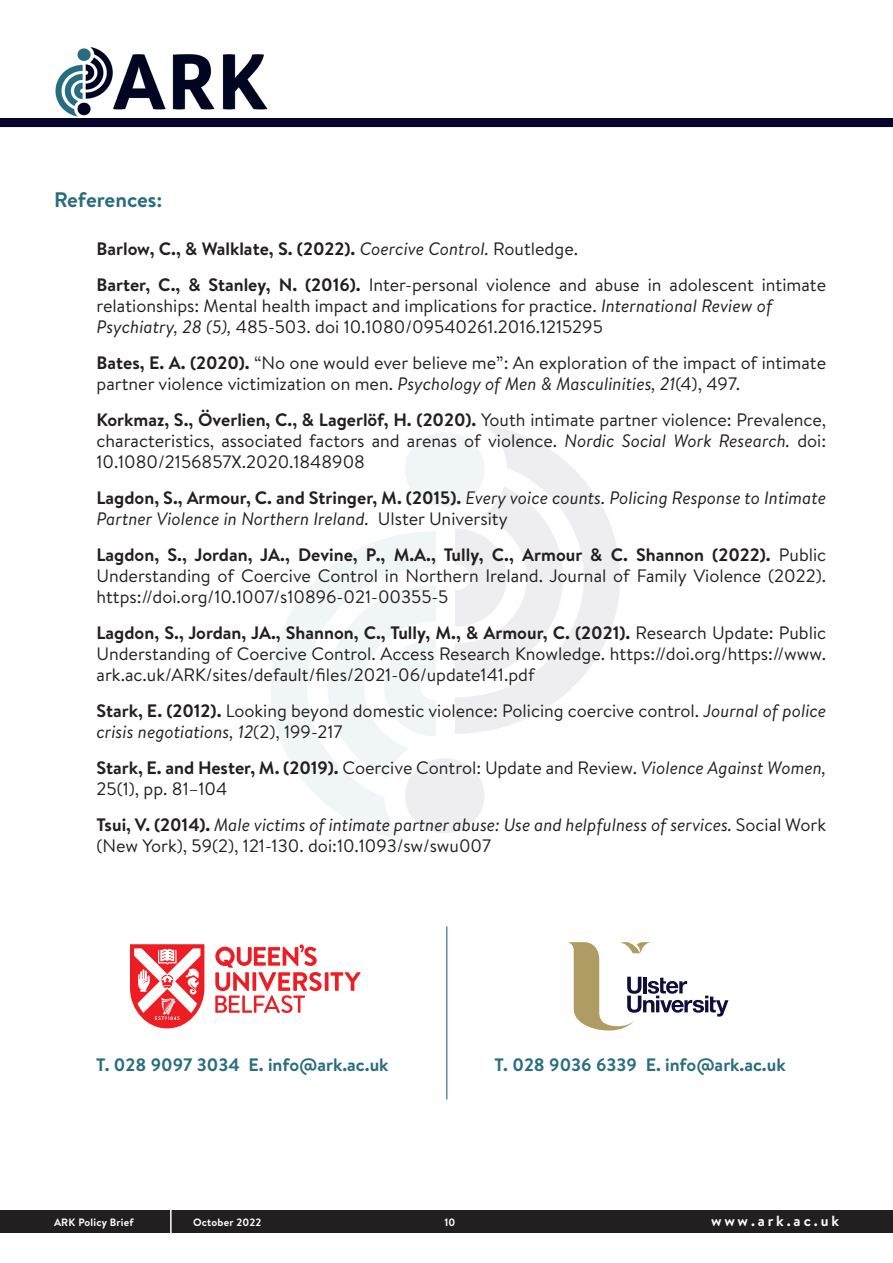
<style>
.page{position:relative;width:893px;height:1263px;background:#fff}
.page>*{position:absolute;margin:0;border:0;box-sizing:border-box;transform-origin:0 0}
.t1{font:700 21px "Brandon Text";color:#296d7f}
.t2{font:18px/21px "Brandon Text";color:#231f20}
.t3{font:italic 18px/21px "Brandon Text";color:#231f20}
.t4{font:700 18px "Brandon Text";color:#296d7f}
.t5{font:700 14.7px "Brandon Text";letter-spacing:.19em;color:#fff}
.t6{font:700 10.65px "Brandon Text";letter-spacing:.02em;color:#fff}
.s1{font-weight:700}
.s2{font-style:italic}
.s3{font-weight:700;font-style:normal}
.s4{font-style:normal}
</style>
<div class="page">
<div style="left:0;top:118px;width:893px;height:9px;background:#05052b"></div>
<img style="left:55px;top:47px;width:213px;height:69px">
<div style="left:0;top:1210px;width:893px;height:23px;background:#231f20"></div>
<hr style="left:170px;top:1209px;width:2px;height:27px;background:#fff">
<svg style="left:130px;top:944px;width:74px;height:84px"></svg>
<hr style="left:325px;top:972px;width:3px;height:19px;background:#ee1d23">
<svg style="left:330px;top:972px;width:31px;height:19px"></svg>
<svg style="left:215px;top:944px;width:107px;height:69px"></svg>
<hr style="left:446px;top:926px;width:1px;height:173px;background:#296d7f">
<svg style="left:568px;top:942px;width:160px;height:88px"></svg>
<p class="t1" style="left:54px;top:185px;width:110px">References:</p>
<p class="t2" style="left:97px;top:230px;width:731px;line-height:36px"><span class="s1">Barlow, C., &amp; Walklate, S. (2022).</span> <span class="s2">Coercive Control.</span> Routledge.<br><span class="s1">Barter, C., &amp; Stanley, N. (2016).</span> Inter-personal violence and abuse in adolescent intimate</p>
<p class="t2" style="left:97px;top:294px;width:677px">relationships: Mental health impact and implications for practice. <span class="s2">International Review of<br>Psychiatry, 28 (5),</span> 485-503. doi 10.1080/09540261.2016.1215295</p>
<p class="t2" style="left:97px;top:351px;width:731px"><span class="s1">Bates, E. A. (2020).</span> “No one would ever believe me”: An exploration of the impact of intimate partner violence victimization on men. <span class="s2">Psychology of Men &amp; Masculinities, 21</span>(4), 497.</p>
<p class="t2" style="left:97px;top:408px;width:731px;text-align:justify"><span class="s1">Korkmaz, S., Överlien, C., &amp; Lagerlöf, H. (2020).</span> Youth intimate partner violence: Prevalence, characteristics, associated factors and arenas of violence. <span class="s2">Nordic Social Work Research.</span> doi:<br>10.1080/2156857X.2020.1848908</p>
<p class="t3" style="left:97px;top:486px;width:731px"><span class="s3">Lagdon, S., Armour, C. and Stringer, M. (2015).</span> Every voice counts. Policing Response to Intimate<br>Partner Violence in Northern Ireland. <span class="s4">Ulster University</span></p>
<p class="t2" style="left:97px;top:543px;width:731px;text-align:justify"><span class="s1">Lagdon, S., Jordan, JA., Devine, P., M.A., Tully, C., Armour &amp; C. Shannon (2022).</span> Public Understanding of Coercive Control in Northern Ireland. Journal of Family Violence (2022). https://doi.org/10.1007/s10896-021-00355-5</p>
<p class="t2" style="left:97px;top:621px;width:731px;text-align:justify"><span class="s1">Lagdon, S., Jordan, JA., Shannon, C., Tully, M., &amp; Armour, C. (2021).</span> Research Update: Public Understanding of Coercive Control. Access Research Knowledge. https://doi.org/https://www. ark.ac.uk/ARK/sites/default/files/2021-06/update141.pdf</p>
<p class="t2" style="left:97px;top:699px;width:731px"><span class="s1">Stark, E. (2012).</span> Looking beyond domestic violence: Policing coercive control. <span class="s2">Journal of police crisis negotiations, 12</span>(2), 199-217</p>
<p class="t2" style="left:97px;top:756px;width:731px"><span class="s1">Stark, E. and Hester, M. (2019).</span> Coercive Control: Update and Review. <span class="s2">Violence Against Women,<br></span>25(1), pp. 81–104</p>
<p class="t3" style="left:97px;top:814px;width:731px"><span class="s3">Tsui, V. (2014).</span> Male victims of intimate partner abuse: Use and helpfulness of services. <span class="s4">Social Work (New York), 59(2), 121-130. doi:10.1093/sw/swu007</span></p>
<p class="t4" style="left:96px;top:1052px;width:294px">T. 028 9097 3034 E. info@ark.ac.uk</p>
<p class="t4" style="left:495px;top:1052px;width:293px">T. 028 9036 6339 E. info@ark.ac.uk</p>
<p class="t6" style="left:54px;top:1215px;width:81px">ARK Policy Brief</p>
<p class="t6" style="left:193px;top:1215px;width:70px">October 2022</p>
<p class="t6" style="left:444px;top:1215px;width:13px">10</p>
<p class="t5" style="left:711px;top:1210px;width:129px">www.ark.ac.uk</p>
</div>
